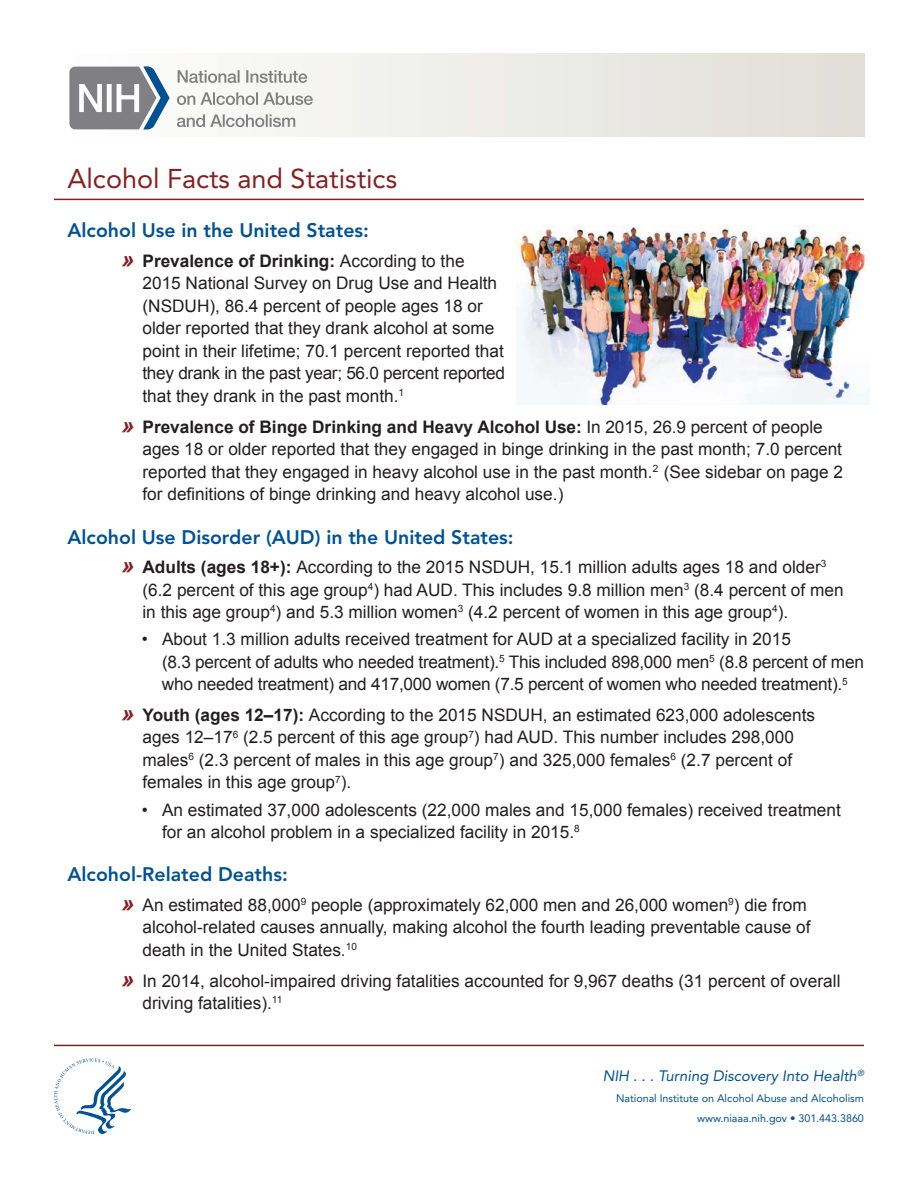
<style>
.page{position:relative;width:918px;height:1188px;background:#fff}
.page>*{position:absolute;margin:0;border:0;box-sizing:border-box;transform-origin:0 0}
._1{font:27px "Avenir LT Std";color:#872021}
._3a{font:800 19.5px "Avenir LT Std";color:#005294}
.t1{font:17.25px/22.5px "Arial";color:#231f20}
.t2{font:italic 15px "Avenir LT Std";color:#005294}
.t3{font:10.8px "Avenir LT Std";letter-spacing:-.005em;color:#005294}
.s1{font-weight:700;font-style:italic;font-size:22.5px;color:#872021}
.s2{font-weight:700}
</style>
<div class="page">
<div style="left:54px;top:54px;width:810px;height:82px;background:linear-gradient(to right,#fcfdfd,#e1dfd9)"></div>
<svg style="left:69px;top:67px;width:100px;height:62px"></svg>
<svg style="left:177px;top:114px;width:118px;height:13px"></svg>
<svg style="left:177px;top:92px;width:136px;height:13px"></svg>
<svg style="left:178px;top:70px;width:130px;height:13px"></svg>
<hr style="left:54px;top:199px;width:810px;height:1px;background:#872021">
<img style="left:516px;top:226px;width:350px;height:179px">
<hr style="left:54px;top:1045px;width:810px;height:1px;background:#872021">
<svg style="left:54px;top:1058px;width:77px;height:76px"></svg>
<p class="_1" style="left:68px;top:163px;width:331px">Alcohol Facts and Statistics</p>
<p class="_3a" style="left:68px;top:219px;width:303px">Alcohol Use in the United States:</p>
<p class="t1" style="left:142px;top:250px;width:364px;text-indent:-21px"><span class="s1">»</span> <span class="s2">Prevalence of Drinking:</span> According to the 2015 National Survey on Drug Use and Health (NSDUH), 86.4 percent of people ages 18 or older reported that they drank alcohol at some point in their lifetime; 70.1 percent reported that they drank in the past year; 56.0 percent reported that they drank in the past month.<sup>1</sup></p>
<p class="t1" style="left:142px;top:416px;width:702px;text-indent:-21px"><span class="s1">»</span> <span class="s2">Prevalence of Binge Drinking and Heavy Alcohol Use:</span> In 2015, 26.9 percent of people ages 18 or older reported that they engaged in binge drinking in the past month; 7.0 percent reported that they engaged in heavy alcohol use in the past month.<sup>2</sup> (See sidebar on page 2 for definitions of binge drinking and heavy alcohol use.)</p>
<p class="_3a" style="left:68px;top:525px;width:448px">Alcohol Use Disorder (AUD) in the United States:</p>
<p class="t1" style="left:142px;top:556px;width:703px;text-indent:-21px"><span class="s1">»</span> <span class="s2">Adults (ages 18+):</span> According to the 2015 NSDUH, 15.1 million adults ages 18 and older<sup>3 </sup>(6.2 percent of this age group<sup>4</sup>) had AUD. This includes 9.8 million men<sup>3</sup> (8.4 percent of men in this age group<sup>4</sup>) and 5.3 million women<sup>3</sup> (4.2 percent of women in this age group<sup>4</sup>).</p>
<p class="t1" style="left:162px;top:628px;width:703px;text-indent:-20px">• About 1.3 million adults received treatment for AUD at a specialized facility in 2015<br>(8.3 percent of adults who needed treatment).<sup>5</sup> This included 898,000 men<sup>5</sup> (8.8 percent of men who needed treatment) and 417,000 women (7.5 percent of women who needed treatment).<sup>5</sup></p>
<p class="t1" style="left:142px;top:704px;width:674px;text-indent:-21px"><span class="s1">»</span> <span class="s2">Youth (ages 12–17):</span> According to the 2015 NSDUH, an estimated 623,000 adolescents ages 12–17<sup>6</sup> (2.5 percent of this age group<sup>7</sup>) had AUD. This number includes 298,000 males<sup>6</sup> (2.3 percent of males in this age group<sup>7</sup>) and 325,000 females<sup>6</sup> (2.7 percent of females in this age group<sup>7</sup>).</p>
<p class="t1" style="left:162px;top:798px;width:680px;text-indent:-20px">• An estimated 37,000 adolescents (22,000 males and 15,000 females) received treatment for an alcohol problem in a specialized facility in 2015.<sup>8</sup></p>
<p class="_3a" style="left:68px;top:863px;width:222px">Alcohol-Related Deaths:</p>
<p class="t1" style="left:142px;top:893px;width:670px;text-indent:-21px"><span class="s1">»</span> An estimated 88,000<sup>9</sup> people (approximately 62,000 men and 26,000 women<sup>9</sup>) die from alcohol-related causes annually, making alcohol the fourth leading preventable cause of death in the United States.<sup>10</sup></p>
<p class="t1" style="left:142px;top:969px;width:700px;text-indent:-21px"><span class="s1">»</span> In 2014, alcohol-impaired driving fatalities accounted for 9,967 deaths (31 percent of overall driving fatalities).<sup>11</sup></p>
<p class="t2" style="left:603px;top:1067px;width:263px">NIH . . . Turning Discovery Into Health<sup>®</sup></p>
<p class="t3" style="left:616px;top:1092px;width:249px">National Institute on Alcohol Abuse and Alcoholism</p>
<p class="t3" style="left:697px;top:1112px;width:168px">www.niaaa.nih.gov • 301.443.3860</p>
</div>
